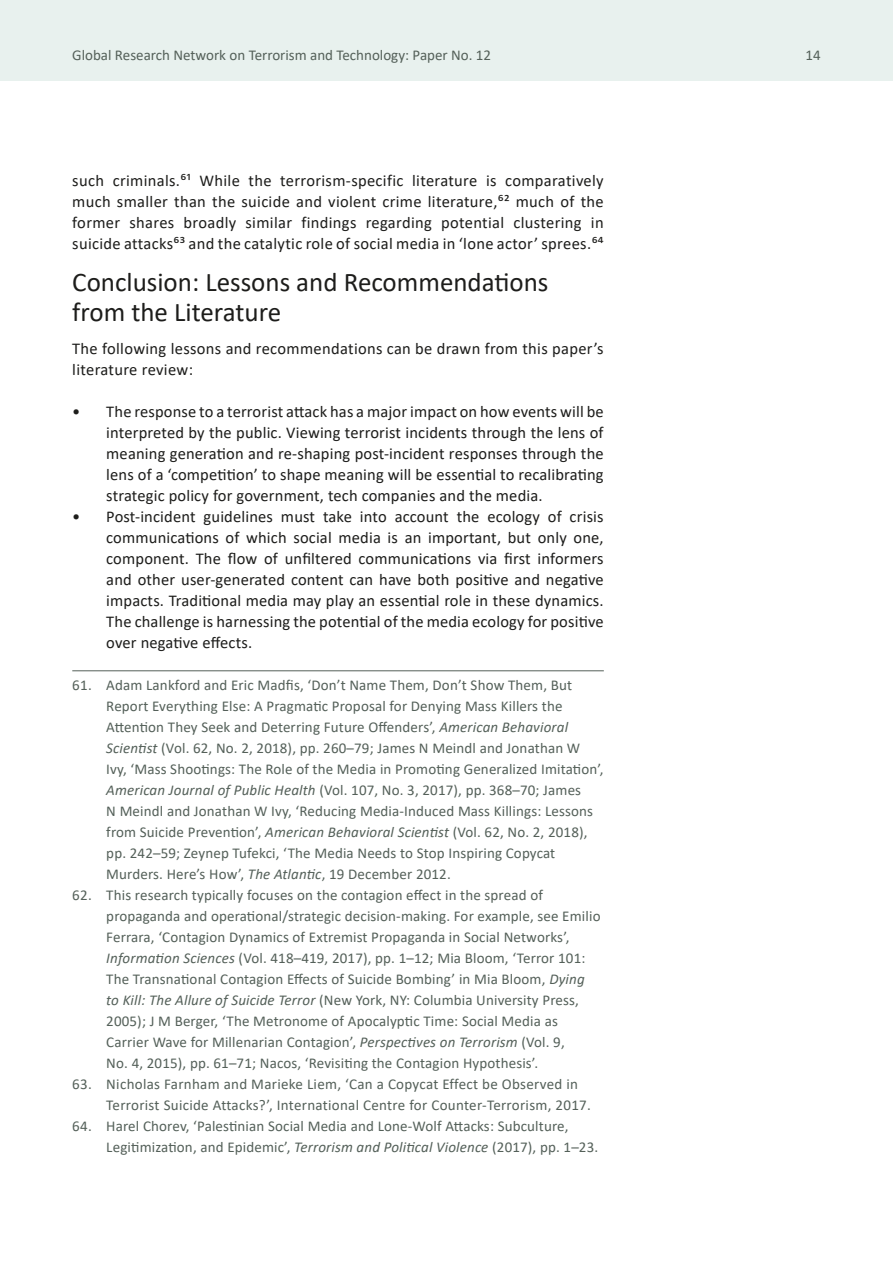
<style>
.page{position:relative;width:893px;height:1263px;background:#fff}
.page>*{position:absolute;margin:0;border:0;box-sizing:border-box;transform-origin:0 0}
.Heading_1{font:27px/30px "Calibri";color:#1d1d1b}
.t1{font:16.5px/21px "Calibri";letter-spacing:.01em;color:#1d1d1b;text-align:justify}
.Footnote_text{font:15px/21px "Calibri";letter-spacing:.01em;color:#546059}
.s1{font-style:italic}
</style>
<div class="page">
<div style="left:0;top:0;width:893px;height:81px;background:#e8f1ee"></div>
<hr style="left:72px;top:670px;width:532px;height:1px;background:#546059">
<p class="Footnote_text" style="left:72px;top:44px;width:420px">Global Research Network on Terrorism and Technology: Paper No. 12</p>
<p class="Footnote_text" style="left:805px;top:44px;width:17px">14</p>
<p class="t1" style="left:72px;top:169px;width:533px">such criminals.61 While the terrorism-specific literature is comparatively much smaller than the suicide and violent crime literature,62 much of the former shares broadly similar findings regarding potential clustering in suicide attacks63 and the catalytic role of social media in ‘lone actor’ sprees.64</p>
<p class="Heading_1" style="left:72px;top:266px;width:478px">Conclusion: Lessons and Recommendations from the Literature</p>
<p class="t1" style="left:72px;top:337px;width:533px">The following lessons and recommendations can be drawn from this paper’s literature review:</p>
<p class="t1" style="left:106px;top:400px;width:499px;text-indent:-34px">• The response to a terrorist attack has a major impact on how events will be interpreted by the public. Viewing terrorist incidents through the lens of meaning generation and re-shaping post-incident responses through the lens of a ‘competition’ to shape meaning will be essential to recalibrating strategic policy for government, tech companies and the media.</p>
<p class="t1" style="left:106px;top:505px;width:499px;text-indent:-34px">• Post-incident guidelines must take into account the ecology of crisis communications of which social media is an important, but only one, component. The flow of unfiltered communications via first informers and other user-generated content can have both positive and negative impacts. Traditional media may play an essential role in these dynamics.<br>The challenge is harnessing the potential of the media ecology for positive over negative effects.</p>
<p class="Footnote_text" style="left:106px;top:674px;width:499px;text-indent:-34px">61. Adam Lankford and Eric Madfis, ‘Don’t Name Them, Don’t Show Them, But Report Everything Else: A Pragmatic Proposal for Denying Mass Killers the Attention They Seek and Deterring Future Offenders’, <span class="s1">American Behavioral Scientist</span> (Vol. 62, No. 2, 2018), pp. 260–79; James N Meindl and Jonathan W Ivy, ‘Mass Shootings: The Role of the Media in Promoting Generalized Imitation’, <span class="s1">American Journal of Public Health</span> (Vol. 107, No. 3, 2017), pp. 368–70; James<br>N Meindl and Jonathan W Ivy, ‘Reducing Media-Induced Mass Killings: Lessons from Suicide Prevention’, <span class="s1">American Behavioral Scientist</span> (Vol. 62, No. 2, 2018), pp. 242–59; Zeynep Tufekci, ‘The Media Needs to Stop Inspiring Copycat Murders. Here’s How’, <span class="s1">The Atlantic</span>, 19 December 2012.</p>
<p class="Footnote_text" style="left:106px;top:884px;width:496px;text-indent:-34px">62. This research typically focuses on the contagion effect in the spread of propaganda and operational/strategic decision-making. For example, see Emilio Ferrara, ‘Contagion Dynamics of Extremist Propaganda in Social Networks’, <span class="s1">Information Sciences</span> (Vol. 418–419, 2017), pp. 1–12; Mia Bloom, ‘Terror 101:<br>The Transnational Contagion Effects of Suicide Bombing’ in Mia Bloom, <span class="s1">Dying to Kill: The Allure of Suicide Terror</span> (New York, NY: Columbia University Press, 2005); J M Berger, ‘The Metronome of Apocalyptic Time: Social Media as Carrier Wave for Millenarian Contagion’, <span class="s1">Perspectives on Terrorism</span> (Vol. 9,<br>No. 4, 2015), pp. 61–71; Nacos, ‘Revisiting the Contagion Hypothesis’.</p>
<p class="Footnote_text" style="left:106px;top:1073px;width:486px;text-indent:-34px">63. Nicholas Farnham and Marieke Liem, ‘Can a Copycat Effect be Observed in<br>Terrorist Suicide Attacks?’, International Centre for Counter-Terrorism, 2017.</p>
<p class="Footnote_text" style="left:106px;top:1115px;width:493px;text-indent:-34px">64. Harel Chorev, ‘Palestinian Social Media and Lone-Wolf Attacks: Subculture,<br>Legitimization, and Epidemic’, <span class="s1">Terrorism and Political Violence</span> (2017), pp. 1–23.</p>
</div>
